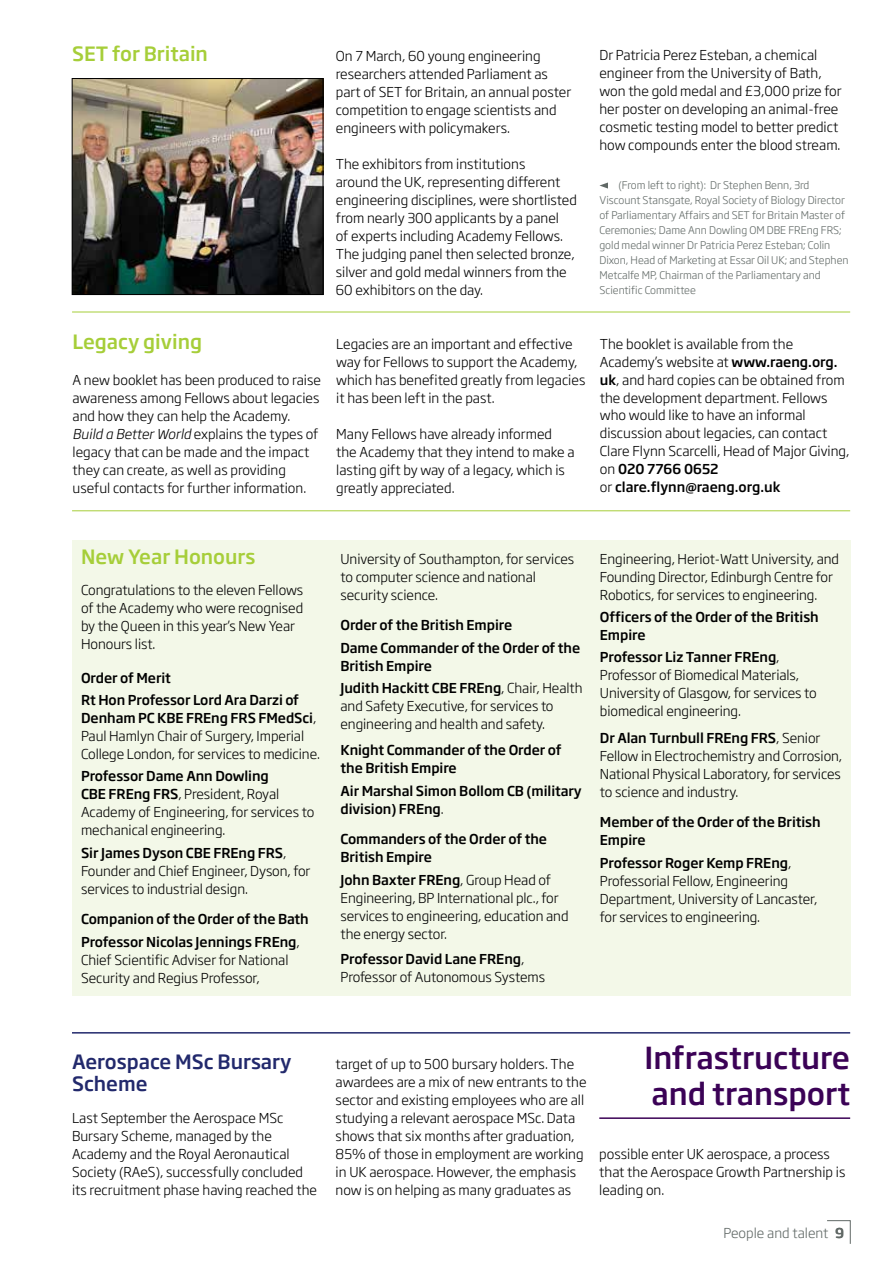
<style>
.page{position:relative;width:893px;height:1263px;background:#fff}
.page>*{position:absolute;margin:0;border:0;box-sizing:border-box;transform-origin:0 0}
.t1{font:500 30px/36px "Soho Gothic Pro";color:#3b0256}
.t2{font:500 19.5px "Soho Gothic Pro";color:#a6ce39}
.t3{font:500 19.5px/22.5px "Soho Gothic Pro";color:#22296c}
.t4{font:300 13.5px/18px "Soho Gothic Pro";color:#000}
.t5{font:500 13.5px/18px "Soho Gothic Pro";letter-spacing:-.005em;color:#000}
.t6{font:300 13.5px "Soho Gothic Pro";color:#616966}
.t7{font:300 10.5px/15px "Soho Gothic Pro";color:#616966}
.s1{font-style:italic}
.s2{font-weight:500}
.s3{font-weight:300}
</style>
<div class="page">
<svg style="left:827px;top:1220px;width:24px;height:24px"></svg>
<hr style="left:72px;top:312px;width:778px;height:1px;background:#a6ce39">
<img style="left:74px;top:80px;width:247px;height:213px">
<div style="left:72px;top:78px;width:251px;height:217px;border:1px solid #000"></div>
<svg style="left:599px;top:182px;width:9px;height:7px"></svg>
<div style="left:73px;top:540px;width:778px;height:455px;background:#f3f8e8"></div>
<hr style="left:72px;top:1032px;width:778px;height:1px;background:#22296c">
<hr style="left:599px;top:1117px;width:251px;height:2px;background:#3b0256">
<hr style="left:72px;top:510px;width:778px;height:1px;background:#a6ce39">
<h2 class="t2" style="left:72px;top:38px;width:137px">SET for Britain</h2>
<p class="t4" style="left:336px;top:46px;width:237px">On 7 March, 60 young engineering researchers attended Parliament as part of SET for Britain, an annual poster competition to engage scientists and engineers with policymakers.</p>
<p class="t4" style="left:336px;top:154px;width:243px">The exhibitors from institutions<br>around the UK, representing different engineering disciplines, were shortlisted from nearly 300 applicants by a panel<br>of experts including Academy Fellows.<br>The judging panel then selected bronze, silver and gold medal winners from the 60 exhibitors on the day.</p>
<h2 class="t2" style="left:73px;top:326px;width:131px">Legacy giving</h2>
<p class="t4" style="left:73px;top:370px;width:250px">A new booklet has been produced to raise awareness among Fellows about legacies and how they can help the Academy.<br><span class="s1">Build a Better World</span> explains the types of legacy that can be made and the impact they can create, as well as providing useful contacts for further information.</p>
<p class="t4" style="left:336px;top:334px;width:251px">Legacies are an important and effective way for Fellows to support the Academy, which has benefited greatly from legacies it has been left in the past.</p>
<p class="t4" style="left:336px;top:424px;width:240px">Many Fellows have already informed the Academy that they intend to make a lasting gift by way of a legacy, which is greatly appreciated.</p>
<p class="t4" style="left:599px;top:46px;width:244px">Dr Patricia Perez Esteban, a chemical engineer from the University of Bath, won the gold medal and £3,000 prize for her poster on developing an animal-free cosmetic testing model to better predict how compounds enter the blood stream.</p>
<p class="t7" style="left:599px;top:177px;width:251px;text-indent:19px">(From left to right): Dr Stephen Benn, 3rd Viscount Stansgate, Royal Society of Biology Director of Parliamentary Affairs and SET for Britain Master of Ceremonies; Dame Ann Dowling OM DBE FREng FRS; gold medal winner Dr Patricia Perez Esteban; Colin Dixon, Head of Marketing at Essar Oil UK; and Stephen Metcalfe MP, Chairman of the Parliamentary and Scientific Committee</p>
<p class="t4" style="left:600px;top:334px;width:251px">The booklet is available from the Academy’s website at <span class="s2">www.raeng.org. uk</span>, and hard copies can be obtained from the development department. Fellows who would like to have an informal discussion about legacies, can contact Clare Flynn Scarcelli, Head of Major Giving, on <span class="s2">020 7766 0652<br></span>or <span class="s2">clare.flynn@raeng.org.uk</span></p>
<h2 class="t2" style="left:81px;top:542px;width:176px">New Year Honours</h2>
<p class="t4" style="left:81px;top:580px;width:224px">Congratulations to the eleven Fellows of the Academy who were recognised by the Queen in this year’s New Year<br>Honours list.</p>
<p class="t5" style="left:81px;top:666px;width:219px;line-height:22.2px">Order of Merit<br>Rt Hon Professor Lord Ara Darzi of</p>
<p class="t4" style="left:81px;top:708px;width:241px"><span class="s2">Denham PC KBE FREng FRS FMedSci</span>,<br>Paul Hamlyn Chair of Surgery, Imperial<br>College London, for services to medicine.</p>
<p class="t4" style="left:81px;top:767px;width:235px"><span class="s2">Professor Dame Ann Dowling<br>CBE FREng FRS</span>, President, Royal<br>Academy of Engineering, for services to mechanical engineering.</p>
<p class="t4" style="left:81px;top:843px;width:231px"><span class="s2">Sir James Dyson CBE FREng FRS</span>,<br>Founder and Chief Engineer, Dyson, for services to industrial design.</p>
<p class="t5" style="left:81px;top:907px;width:229px;line-height:22.2px">Companion of the Order of the Bath<br>Professor Nicolas Jennings FREng<span class="s3">,</span></p>
<p class="t4" style="left:81px;top:950px;width:209px">Chief Scientific Adviser for National<br>Security and Regius Professor,</p>
<p class="t4" style="left:340px;top:549px;width:235px">University of Southampton, for services to computer science and national security science.</p>
<p class="t5" style="left:340px;top:613px;width:241px;line-height:22.2px">Order of the British Empire<br>Dame Commander of the Order of the</p>
<p class="t5" style="left:340px;top:654px;width:244px;line-height:22.2px">British Empire<br>Judith Hackitt CBE FREng<span class="s3">, Chair, Health</span></p>
<p class="t4" style="left:340px;top:696px;width:215px">and Safety Executive, for services to engineering and health and safety.</p>
<p class="t5" style="left:340px;top:741px;width:223px">Knight Commander of the Order of the British Empire</p>
<p class="t5" style="left:340px;top:781px;width:243px">Air Marshal Simon Bollom CB (military division) FREng<span class="s3">.</span></p>
<p class="t5" style="left:340px;top:830px;width:208px">Commanders of the Order of the<br>British Empire</p>
<p class="t4" style="left:340px;top:870px;width:230px"><span class="s2">John Baxter FREng</span>, Group Head of Engineering, BP International plc., for services to engineering, education and the energy sector.</p>
<p class="t4" style="left:340px;top:949px;width:206px"><span class="s2">Professor David Lane FREng</span>,<br>Professor of Autonomous Systems</p>
<p class="t4" style="left:600px;top:549px;width:241px">Engineering, Heriot-Watt University, and<br>Founding Director, Edinburgh Centre for<br>Robotics, for services to engineering.</p>
<p class="t5" style="left:600px;top:607px;width:220px">Officers of the Order of the British<br>Empire</p>
<p class="t4" style="left:600px;top:647px;width:218px"><span class="s2">Professor Liz Tanner FREng</span>,<br>Professor of Biomedical Materials,<br>University of Glasgow, for services to biomedical engineering.</p>
<p class="t4" style="left:600px;top:728px;width:244px"><span class="s2">Dr Alan Turnbull FREng FRS</span>, Senior Fellow in Electrochemistry and Corrosion, National Physical Laboratory, for services to science and industry.</p>
<p class="t5" style="left:600px;top:812px;width:222px">Member of the Order of the British<br>Empire</p>
<p class="t4" style="left:600px;top:853px;width:219px"><span class="s2">Professor Roger Kemp FREng</span>, Professorial Fellow, Engineering Department, University of Lancaster, for services to engineering.</p>
<h2 class="t3" style="left:72px;top:1049px;width:221px">Aerospace MSc Bursary<br>Scheme</h2>
<p class="t4" style="left:72px;top:1108px;width:247px">Last September the Aerospace MSc Bursary Scheme, managed by the Academy and the Royal Aeronautical Society (RAeS), successfully concluded its recruitment phase having reached the</p>
<p class="t4" style="left:336px;top:1054px;width:252px">target of up to 500 bursary holders. The awardees are a mix of new entrants to the sector and existing employees who are all studying a relevant aerospace MSc. Data shows that six months after graduation, 85% of those in employment are working in UK aerospace. However, the emphasis now is on helping as many graduates as</p>
<h1 class="t1" style="left:645px;top:1038px;width:207px">Infrastructure and transport</h1>
<p class="t4" style="left:599px;top:1144px;width:248px">possible enter UK aerospace, a process that the Aerospace Growth Partnership is leading on.</p>
<p class="t6" style="left:723px;top:1222px;width:122px">People and talent <span class="s2">9</span></p>
</div>
